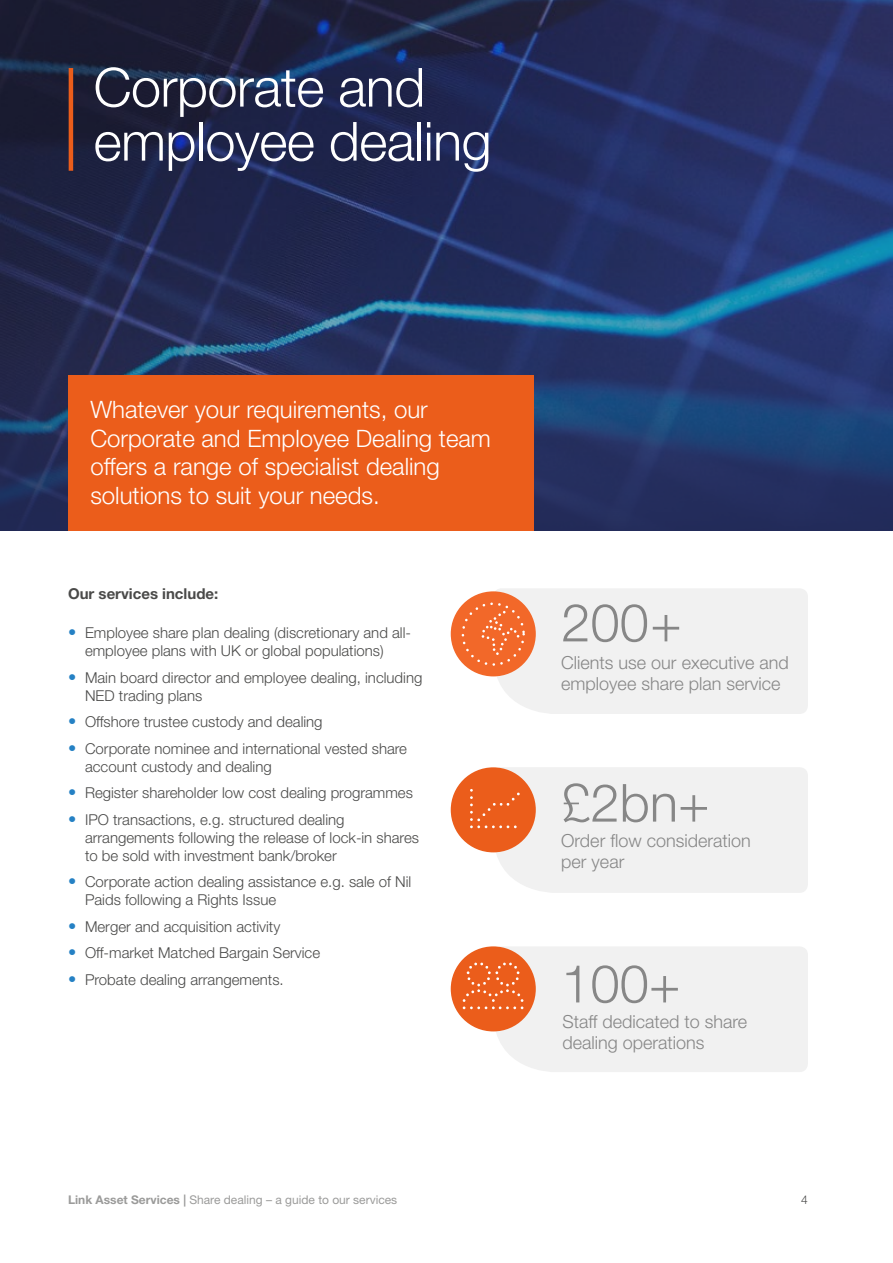
<style>
.page{position:relative;width:893px;height:1263px;background:#fff}
.page>*{position:absolute;margin:0;border:0;box-sizing:border-box;transform-origin:0 0}
.t1{font:300 54px/54px "Helvetica Neue LT Std";letter-spacing:-.01em;color:#fff}
.t2{font:300 52.5px "Helvetica Neue LT Std";color:#878787}
.t3{font:300 24px/28.5px "Helvetica Neue LT Std";color:#fff}
.t4{font:300 18px/21px "Helvetica Neue LT Std";color:#878787}
.t5{font:300 15px/18px "Helvetica Neue LT Std";color:#4a4a49}
.t6{font:700 15px "Helvetica Neue LT Std";color:#4a4a49}
.t7{font:12px "Helvetica Neue LT Std";color:#9b9b9a}
.t8{font:300 12px "Helvetica Neue LT Std";color:#4a4a49}
.s1{font-weight:700;font-size:16.5px;color:#2581c4}
.s2{font-weight:700}
</style>
<div class="page">
<img style="left:0;top:0;width:893px;height:531px">
<div style="left:68px;top:375px;width:466px;height:156px;background:#eb5d1b"></div>
<hr style="left:69px;top:68px;width:4px;height:103px;background:#eb5d1b">
<div style="left:451px;top:767px;width:85px;height:85px;background:#eb5d1b;border-radius:50%"></div>
<svg style="left:470px;top:767px;width:338px;height:126px"></svg>
<div style="left:451px;top:946px;width:85px;height:85px;background:#eb5d1b;border-radius:50%"></div>
<svg style="left:463px;top:946px;width:345px;height:126px"></svg>
<div style="left:451px;top:591px;width:85px;height:85px;background:#f26829;border-radius:50%"></div>
<div style="left:462px;top:602px;width:63px;height:64px;border:3px dashed #fff;border-radius:50%"></div>
<svg style="left:482px;top:589px;width:326px;height:125px"></svg>
<h1 class="t1" style="left:94px;top:59px;width:400px">Corporate and employee dealing</h1>
<h3 class="t3" style="left:90px;top:395px;width:402px">Whatever your requirements, our Corporate and Employee Dealing team offers a range of specialist dealing solutions to suit your needs.</h3>
<p class="t6" style="left:68px;top:584px;width:152px">Our services include:</p>
<p class="t5" style="left:85px;top:624px;width:327px;text-indent:-17px"><span class="s1">•</span> Employee share plan dealing (discretionary and all&shy;employee plans with UK or global populations)</p>
<p class="t5" style="left:85px;top:668px;width:339px;text-indent:-17px"><span class="s1">•</span> Main board director and employee dealing, including<br>NED trading plans</p>
<p class="t5" style="left:68px;top:713px;width:256px"><span class="s1">•</span> Offshore trustee custody and dealing</p>
<p class="t5" style="left:85px;top:739px;width:324px;text-indent:-17px"><span class="s1">•</span> Corporate nominee and international vested share account custody and dealing</p>
<p class="t5" style="left:68px;top:784px;width:346px"><span class="s1">•</span> Register shareholder low cost dealing programmes</p>
<p class="t5" style="left:85px;top:810px;width:335px;text-indent:-17px"><span class="s1">•</span> IPO transactions, e.g. structured dealing arrangements following the release of lock-in shares to be sold with investment bank/broker</p>
<p class="t5" style="left:85px;top:873px;width:328px;text-indent:-17px"><span class="s1">•</span> Corporate action dealing assistance e.g. sale of Nil<br>Paids following a Rights Issue</p>
<p class="t5" style="left:68px;top:917px;width:214px"><span class="s1">•</span> Merger and acquisition activity</p>
<p class="t5" style="left:68px;top:944px;width:254px"><span class="s1">•</span> Off-market Matched Bargain Service</p>
<p class="t5" style="left:68px;top:970px;width:217px"><span class="s1">•</span> Probate dealing arrangements.</p>
<h2 class="t2" style="left:561px;top:591px;width:122px">200+</h2>
<p class="t4" style="left:561px;top:651px;width:229px">Clients use our executive and employee share plan service</p>
<h2 class="t2" style="left:561px;top:771px;width:150px">£2bn+</h2>
<p class="t4" style="left:561px;top:829px;width:191px">Order flow consideration per year</p>
<h2 class="t2" style="left:561px;top:952px;width:121px">100+</h2>
<p class="t4" style="left:562px;top:1011px;width:186px">Staff dedicated to share dealing operations</p>
<p class="t7" style="left:68px;top:1192px;width:331px"><span class="s2">Link Asset Services |</span> Share dealing – a guide to our services</p>
<p class="t8" style="left:801px;top:1192px;width:8px">4</p>
</div>
